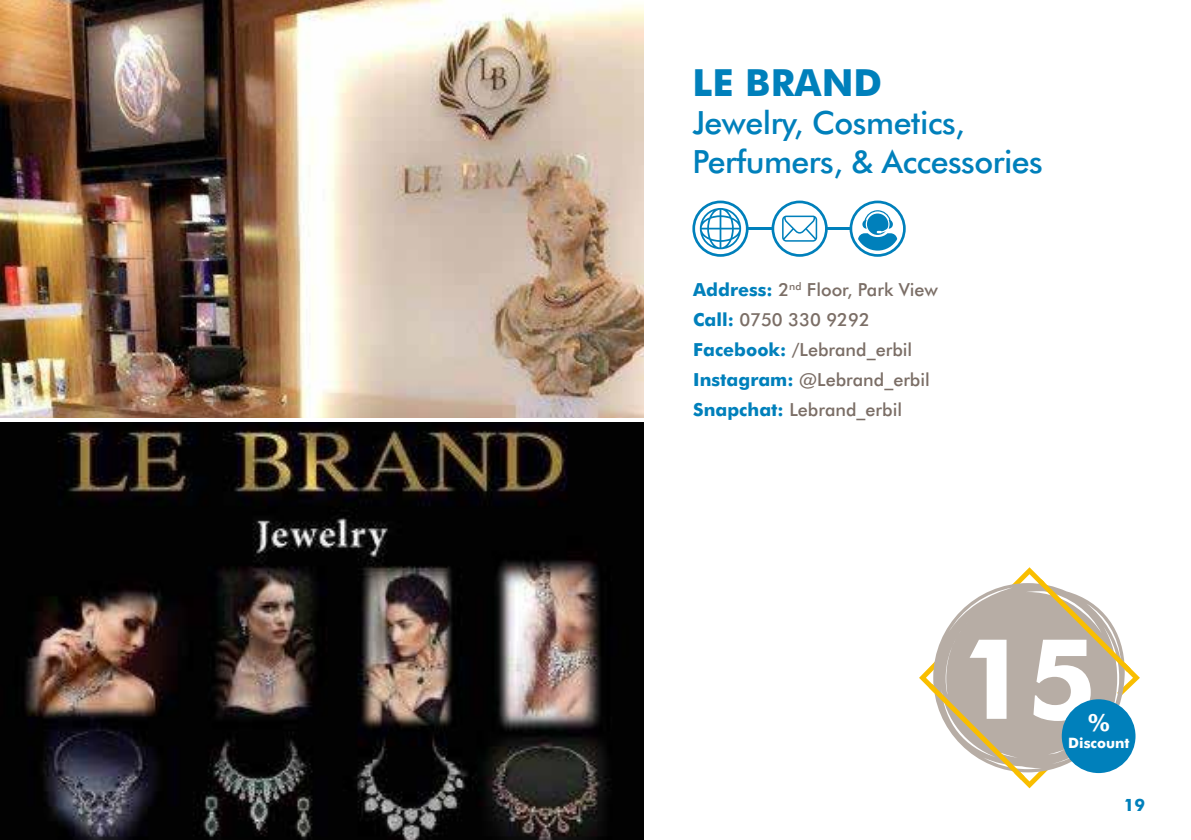
<style>
.page{position:relative;width:1191px;height:840px;background:#fff}
.page>*{position:absolute;margin:0;border:0;box-sizing:border-box;transform-origin:0 0}
.t1{font:700 111.6px "Futura BT";color:#fff}
.t2{font:700 37.4px "Futura BT";color:#0080bb}
.t3{font:500 32px/38.4px "Futura BT";letter-spacing:-.015em;color:#0080bb}
.t4{font:700 23.8px "Futura BT";color:#fff}
.t5{font:500 18px/30px "Futura BT";color:#7b6e66}
.t6{font:700 17px "Futura BT";color:#0080bb}
.t7{font:700 14.4px "Futura BT";color:#fff}
.s1{font-weight:700;color:#0080bb}
</style>
<div class="page">
<img style="left:0;top:0;width:643px;height:839px">
<hr style="left:0;top:418px;width:654px;height:4px;background:#fff">
<svg style="left:771px;top:200px;width:56px;height:57px"></svg>
<hr style="left:747px;top:227px;width:26px;height:3px;background:#0080bb">
<hr style="left:826px;top:227px;width:25px;height:3px;background:#0080bb">
<svg style="left:849px;top:200px;width:56px;height:57px"></svg>
<svg style="left:692px;top:200px;width:56px;height:57px"></svg>
<svg style="left:919px;top:567px;width:221px;height:220px"></svg>
<div style="left:1061px;top:699px;width:74px;height:73px;background:#0080bb;border-radius:50%"></div>
<h2 class="t2" style="left:692px;top:60px;width:191px">LE BRAND</h2>
<h3 class="t3" style="left:692px;top:103px;width:352px">Jewelry, Cosmetics,<br>Perfumers, &amp; Accessories</h3>
<p class="t5" style="left:693px;top:274px;width:246px"><span class="s1">Address:</span> 2<sup>nd</sup> Floor, Park View<br><span class="s1">Call:</span> 0750 330 9292<br><span class="s1">Facebook:</span> /Lebrand_erbil<br><span class="s1">Instagram:</span> @Lebrand_erbil<br><span class="s1">Snapchat:</span> Lebrand_erbil</p>
<h1 class="t1" style="left:960px;top:610px;width:138px">15</h1>
<h3 class="t4" style="left:1088px;top:707px;width:23px">%</h3>
<p class="t7" style="left:1068px;top:734px;width:63px">Discount</p>
<p class="t6" style="left:1123px;top:794px;width:23px">19</p>
</div>
